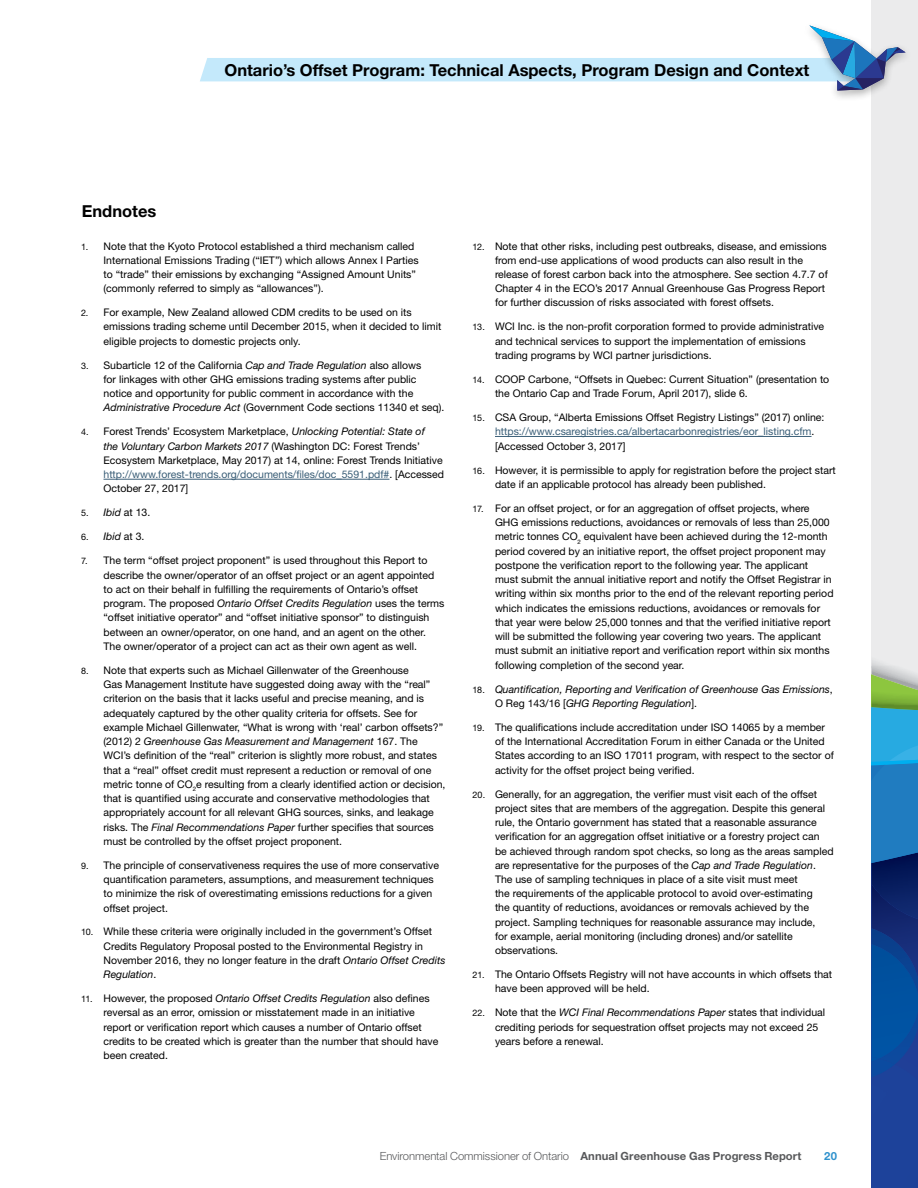
<style>
.page{position:relative;width:918px;height:1188px;background:#fff}
.page>*{position:absolute;margin:0;border:0;box-sizing:border-box;transform-origin:0 0}
.t1{font:700 16.5px "Helvetica Neue";color:#000}
.t2{font:300 11.25px "Helvetica Neue";letter-spacing:-.005em;color:#58595b}
.t3{font:700 11.25px "Helvetica Neue";color:#3092cd}
.t4{font:10.5px/14.2px "Helvetica Neue";color:#000}
.t5{font:italic 10.5px/14.2px "Helvetica Neue";color:#000}
.s1{font-size:9px}
.s2{font-style:italic}
.s3{color:#3a5e77}
.s4{font-style:normal;font-size:9px}
.s5{font-style:normal}
.s6{font-weight:700}
</style>
<div class="page">
<hr style="left:104px;top:479px;width:285px;height:1px;background:#3a5e77">
<hr style="left:495px;top:436px;width:317px;height:1px;background:#3a5e77">
<div style="left:872px;top:0;width:46px;height:1188px;background:#ebebec"></div>
<svg style="left:872px;top:660px;width:46px;height:528px;background:#22609e"></svg>
<div style="left:803px;top:22px;width:109px;height:80px;background:#000;opacity:.3"></div>
<svg style="left:200px;top:25px;width:706px;height:66px"></svg>
<h1 class="t1" style="left:82px;top:201px;width:76px">Endnotes</h1>
<h1 class="t1" style="left:225px;top:59px;width:586px">Ontario’s Offset Program: Technical Aspects, Program Design and Context</h1>
<p class="t4" style="left:104px;top:238px;width:317px;text-indent:-22px"><span class="s1">1.</span> Note that the Kyoto Protocol established a third mechanism called International Emissions Trading (“IET”) which allows Annex I Parties to “trade” their emissions by exchanging “Assigned Amount Units” (commonly referred to simply as “allowances”).</p>
<p class="t4" style="left:104px;top:305px;width:339px;text-indent:-22px"><span class="s1">2.</span> For example, New Zealand allowed CDM credits to be used on its emissions trading scheme until December 2015, when it decided to limit eligible projects to domestic projects only.</p>
<p class="t4" style="left:104px;top:358px;width:342px;text-indent:-22px"><span class="s1">3.</span> Subarticle 12 of the California <span class="s2">Cap and Trade Regulation</span> also allows<br>for linkages with other GHG emissions trading systems after public notice and opportunity for public comment in accordance with the <span class="s2">Administrative Procedure Act</span> (Government Code sections 11340 et seq).</p>
<p class="t4" style="left:104px;top:424px;width:342px;text-indent:-22px"><span class="s1">4.</span> Forest Trends’ Ecosystem Marketplace, <span class="s2">Unlocking Potential: State of<br>the Voluntary Carbon Markets 2017</span> (Washington DC: Forest Trends’ Ecosystem Marketplace, May 2017) at 14, online: Forest Trends Initiative <span class="s3">http://www.forest-trends.org/documents/files/doc_5591.pdf#</span>. [Accessed October 27, 2017]</p>
<p class="t4" style="left:81px;top:505px;width:71px"><span class="s1">5.</span> <span class="s2">Ibid</span> at 13.</p>
<p class="t5" style="left:81px;top:529px;width:65px"><span class="s4">6.</span> Ibid <span class="s5">at 3.</span></p>
<p class="t4" style="left:104px;top:553px;width:342px;text-indent:-22px"><span class="s1">7.</span> The term “offset project proponent” is used throughout this Report to describe the owner/operator of an offset project or an agent appointed to act on their behalf in fulfilling the requirements of Ontario’s offset program. The proposed <span class="s2">Ontario Offset Credits Regulation</span> uses the terms “offset initiative operator” and “offset initiative sponsor” to distinguish between an owner/operator, on one hand, and an agent on the other.<br>The owner/operator of a project can act as their own agent as well.</p>
<p class="t4" style="left:104px;top:663px;width:344px;text-indent:-22px"><span class="s1">8.</span> Note that experts such as Michael Gillenwater of the Greenhouse<br>Gas Management Institute have suggested doing away with the “real” criterion on the basis that it lacks useful and precise meaning, and is adequately captured by the other quality criteria for offsets. See for example Michael Gillenwater, “What is wrong with ‘real’ carbon offsets?” (2012) 2 <span class="s2">Greenhouse Gas Measurement and Management</span> 167. The WCI’s definition of the “real” criterion is slightly more robust, and states that a “real” offset credit must represent a reduction or removal of one metric tonne of CO<sub>2</sub>e resulting from a clearly identified action or decision, that is quantified using accurate and conservative methodologies that appropriately account for all relevant GHG sources, sinks, and leakage risks. The <span class="s2">Final Recommendations Paper</span> further specifies that sources must be controlled by the offset project proponent.</p>
<p class="t4" style="left:104px;top:858px;width:337px;text-indent:-22px"><span class="s1">9.</span> The principle of conservativeness requires the use of more conservative quantification parameters, assumptions, and measurement techniques to minimize the risk of overestimating emissions reductions for a given offset project.</p>
<p class="t4" style="left:104px;top:924px;width:343px;text-indent:-22px"><span class="s1">10.</span> While these criteria were originally included in the government’s Offset Credits Regulatory Proposal posted to the Environmental Registry in November 2016, they no longer feature in the draft <span class="s2">Ontario Offset Credits Regulation</span>.</p>
<p class="t4" style="left:104px;top:991px;width:336px;text-indent:-22px"><span class="s1">11.</span> However, the proposed <span class="s2">Ontario Offset Credits Regulation</span> also defines reversal as an error, omission or misstatement made in an initiative report or verification report which causes a number of Ontario offset credits to be created which is greater than the number that should have been created.</p>
<p class="t4" style="left:495px;top:238px;width:334px;text-indent:-22px"><span class="s1">12.</span> Note that other risks, including pest outbreaks, disease, and emissions from end-use applications of wood products can also result in the release of forest carbon back into the atmosphere. See section 4.7.7 of Chapter 4 in the ECO’s 2017 Annual Greenhouse Gas Progress Report for further discussion of risks associated with forest offsets.</p>
<p class="t4" style="left:495px;top:319px;width:331px;text-indent:-22px"><span class="s1">13.</span> WCI Inc. is the non-profit corporation formed to provide administrative and technical services to support the implementation of emissions trading programs by WCI partner jurisdictions.</p>
<p class="t4" style="left:495px;top:372px;width:336px;text-indent:-22px"><span class="s1">14.</span> COOP Carbone, “Offsets in Quebec: Current Situation” (presentation to the Ontario Cap and Trade Forum, April 2017), slide 6.</p>
<p class="t4" style="left:495px;top:410px;width:331px;text-indent:-22px"><span class="s1">15.</span> CSA Group, “Alberta Emissions Offset Registry Listings” (2017) online: <span class="s3">https://www.csaregistries.ca/albertacarbonregistries/eor_listing.cfm</span>. [Accessed October 3, 2017]</p>
<p class="t4" style="left:495px;top:463px;width:342px;text-indent:-22px"><span class="s1">16.</span> However, it is permissible to apply for registration before the project start date if an applicable protocol has already been published.</p>
<p class="t4" style="left:495px;top:501px;width:340px;text-indent:-22px"><span class="s1">17.</span> For an offset project, or for an aggregation of offset projects, where GHG emissions reductions, avoidances or removals of less than 25,000 metric tonnes CO<sub>2</sub> equivalent have been achieved during the 12-month period covered by an initiative report, the offset project proponent may postpone the verification report to the following year. The applicant must submit the annual initiative report and notify the Offset Registrar in writing within six months prior to the end of the relevant reporting period which indicates the emissions reductions, avoidances or removals for that year were below 25,000 tonnes and that the verified initiative report will be submitted the following year covering two years. The applicant must submit an initiative report and verification report within six months following completion of the second year.</p>
<p class="t5" style="left:495px;top:682px;width:339px;text-indent:-22px"><span class="s4">18.</span> Quantification, Reporting and Verification of Greenhouse Gas Emissions<span class="s5">,<br>O Reg 143/16 [</span>GHG Reporting Regulation<span class="s5">].</span></p>
<p class="t4" style="left:495px;top:720px;width:340px;text-indent:-22px"><span class="s1">19.</span> The qualifications include accreditation under ISO 14065 by a member of the International Accreditation Forum in either Canada or the United States according to an ISO 17011 program, with respect to the sector of activity for the offset project being verified.</p>
<p class="t4" style="left:495px;top:786px;width:340px;text-indent:-22px"><span class="s1">20.</span> Generally, for an aggregation, the verifier must visit each of the offset project sites that are members of the aggregation. Despite this general rule, the Ontario government has stated that a reasonable assurance verification for an aggregation offset initiative or a forestry project can be achieved through random spot checks, so long as the areas sampled are representative for the purposes of the <span class="s2">Cap and Trade Regulation</span>.<br>The use of sampling techniques in place of a site visit must meet<br>the requirements of the applicable protocol to avoid over-estimating<br>the quantity of reductions, avoidances or removals achieved by the project. Sampling techniques for reasonable assurance may include,<br>for example, aerial monitoring (including drones) and/or satellite observations.</p>
<p class="t4" style="left:495px;top:967px;width:339px;text-indent:-22px"><span class="s1">21.</span> The Ontario Offsets Registry will not have accounts in which offsets that have been approved will be held.</p>
<p class="t4" style="left:495px;top:1005px;width:332px;text-indent:-22px"><span class="s1">22.</span> Note that the <span class="s2">WCI Final Recommendations Paper</span> states that individual crediting periods for sequestration offset projects may not exceed 25 years before a renewal.</p>
<p class="t2" style="left:380px;top:1149px;width:423px">Environmental Commissioner of Ontario <span class="s6">Annual Greenhouse Gas Progress Report</span></p>
<p class="t3" style="left:824px;top:1149px;width:14px">20</p>
</div>
